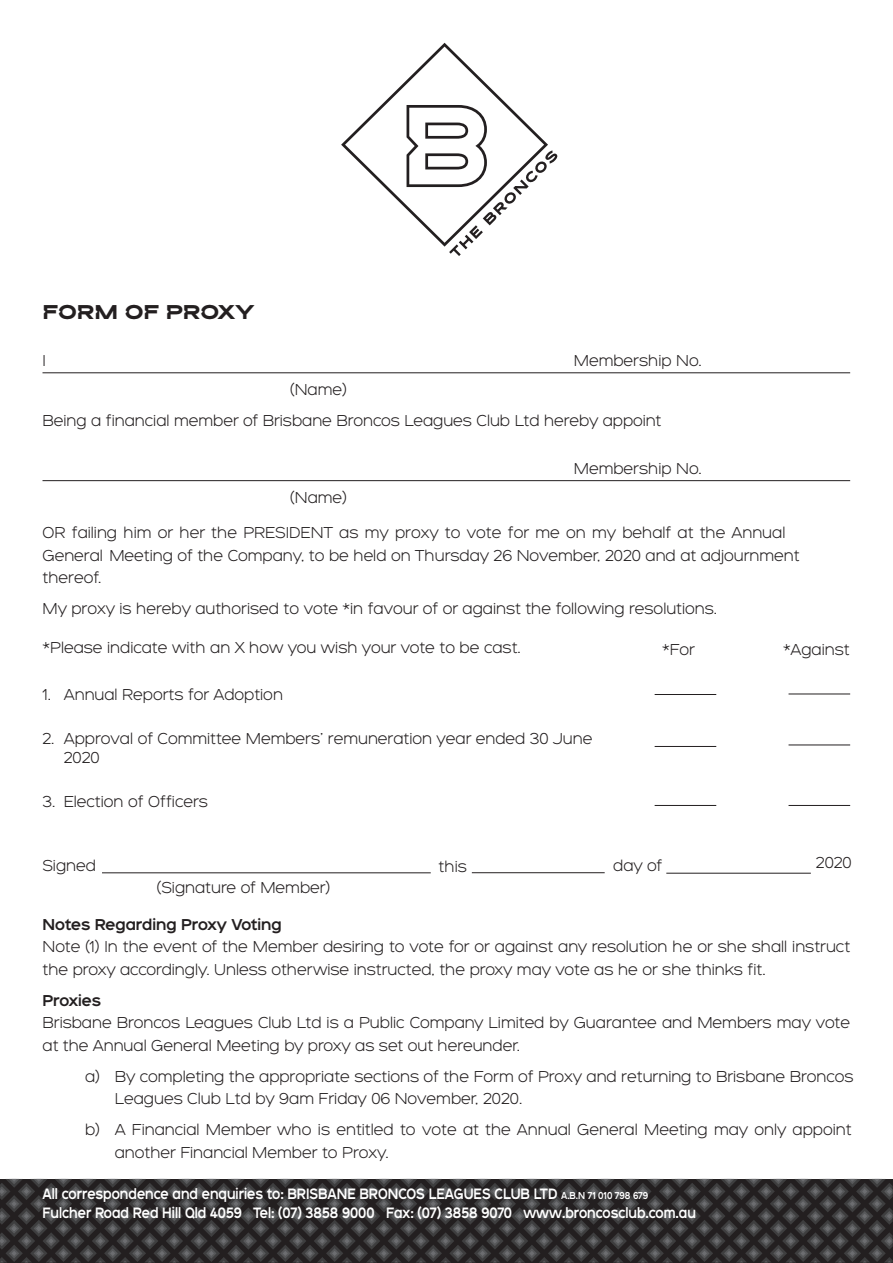
<style>
.page{position:relative;width:893px;height:1263px;background:#fff}
.page>*{position:absolute;margin:0;border:0;box-sizing:border-box;transform-origin:0 0}
.t1{font:21px "Bronx Diamond";color:#231f20}
.t2{font:300 16.5px/22.5px "Bronx";color:#231f20}
.t3{font:500 16.5px "Bronx";color:#231f20}
.t4{font:500 15.75px/18.9px "Bronx";color:#fff;scale:.87 1}
.s1{font-size:10.5px}
</style>
<div class="page">
<hr style="left:43px;top:373px;width:807px;height:1px;background:#231f20">
<hr style="left:43px;top:480px;width:807px;height:1px;background:#231f20">
<hr style="left:788px;top:745px;width:62px;height:1px;background:#231f20">
<hr style="left:655px;top:746px;width:61px;height:1px;background:#231f20">
<hr style="left:788px;top:805px;width:62px;height:1px;background:#231f20">
<hr style="left:655px;top:805px;width:61px;height:1px;background:#231f20">
<hr style="left:102px;top:873px;width:329px;height:1px;background:#231f20">
<hr style="left:472px;top:872px;width:133px;height:1px;background:#231f20">
<hr style="left:666px;top:873px;width:145px;height:1px;background:#231f20">
<svg style="left:341px;top:43px;width:217px;height:213px"></svg>
<svg style="left:0;top:1179px;width:893px;height:84px;background:#353334"></svg>
<hr style="left:655px;top:694px;width:61px;height:1px;background:#231f20">
<hr style="left:788px;top:694px;width:62px;height:1px;background:#231f20">
<p class="t1" style="left:43px;top:300px;width:214px">FORM OF PROXY</p>
<p class="t2" style="left:43px;top:351px;width:5px">I</p>
<p class="t2" style="left:574px;top:351px;width:129px">Membership No.</p>
<p class="t2" style="left:43px;top:375px;width:620px;line-height:31px;text-indent:248px">(Name)<br>Being a financial member of Brisbane Broncos Leagues Club Ltd hereby appoint</p>
<p class="t2" style="left:574px;top:459px;width:129px">Membership No.</p>
<p class="t2" style="left:43px;top:481px;width:744px;line-height:35.2px;text-indent:248px">(Name)<br>OR failing him or her the PRESIDENT as my proxy to vote for me on my behalf at the Annual</p>
<p class="t2" style="left:43px;top:545px;width:758px">General Meeting of the Company, to be held on Thursday 26 November, 2020 and at adjournment thereof.</p>
<p class="t2" style="left:43px;top:599px;width:676px">My proxy is hereby authorised to vote *in favour of or against the following resolutions.</p>
<p class="t2" style="left:43px;top:638px;width:480px">*Please indicate with an X how you wish your vote to be cast.</p>
<p class="t2" style="left:662px;top:639px;width:34px">*For</p>
<p class="t2" style="left:783px;top:639px;width:68px">*Against</p>
<p class="t2" style="left:42px;top:684px;width:242px">1. Annual Reports for Adoption</p>
<p class="t2" style="left:64px;top:729px;width:530px;line-height:19.8px;text-indent:-21px">2. Approval of Committee Members’ remuneration year ended 30 June<br>2020</p>
<p class="t2" style="left:42px;top:792px;width:167px">3. Election of Officers</p>
<p class="t2" style="left:42px;top:855px;width:55px">Signed</p>
<p class="t2" style="left:439px;top:857px;width:30px">this</p>
<p class="t2" style="left:613px;top:855px;width:51px">day of</p>
<p class="t2" style="left:816px;top:852px;width:37px">2020</p>
<p class="t2" style="left:157px;top:877px;width:175px">(Signature of Member)</p>
<p class="t3" style="left:42px;top:918px;width:241px">Notes Regarding Proxy Voting</p>
<p class="t2" style="left:42px;top:937px;width:809px">Note (1) In the event of the Member desiring to vote for or against any resolution he or she shall instruct the proxy accordingly. Unless otherwise instructed, the proxy may vote as he or she thinks fit.</p>
<p class="t3" style="left:42px;top:994px;width:60px">Proxies</p>
<p class="t2" style="left:42px;top:1013px;width:809px">Brisbane Broncos Leagues Club Ltd is a Public Company Limited by Guarantee and Members may vote at the Annual General Meeting by proxy as set out hereunder.</p>
<p class="t2" style="left:115px;top:1066px;width:740px;text-indent:-30px">a) By completing the appropriate sections of the Form of Proxy and returning to Brisbane Broncos<br>Leagues Club Ltd by 9am Friday 06 November, 2020.</p>
<p class="t2" style="left:115px;top:1120px;width:738px;text-indent:-30px">b) A Financial Member who is entitled to vote at the Annual General Meeting may only appoint another Financial Member to Proxy.</p>
<p class="t4" style="left:43px;top:1185px;width:753px">All correspondence and enquiries to: BRISBANE BRONCOS LEAGUES CLUB LTD <span class="s1">A.B.N 71 010 798 679<br></span>Fulcher Road Red Hill Qld 4059 Tel: (07) 3858 9000 Fax: (07) 3858 9070 www.broncosclub.com.au</p>
</div>
